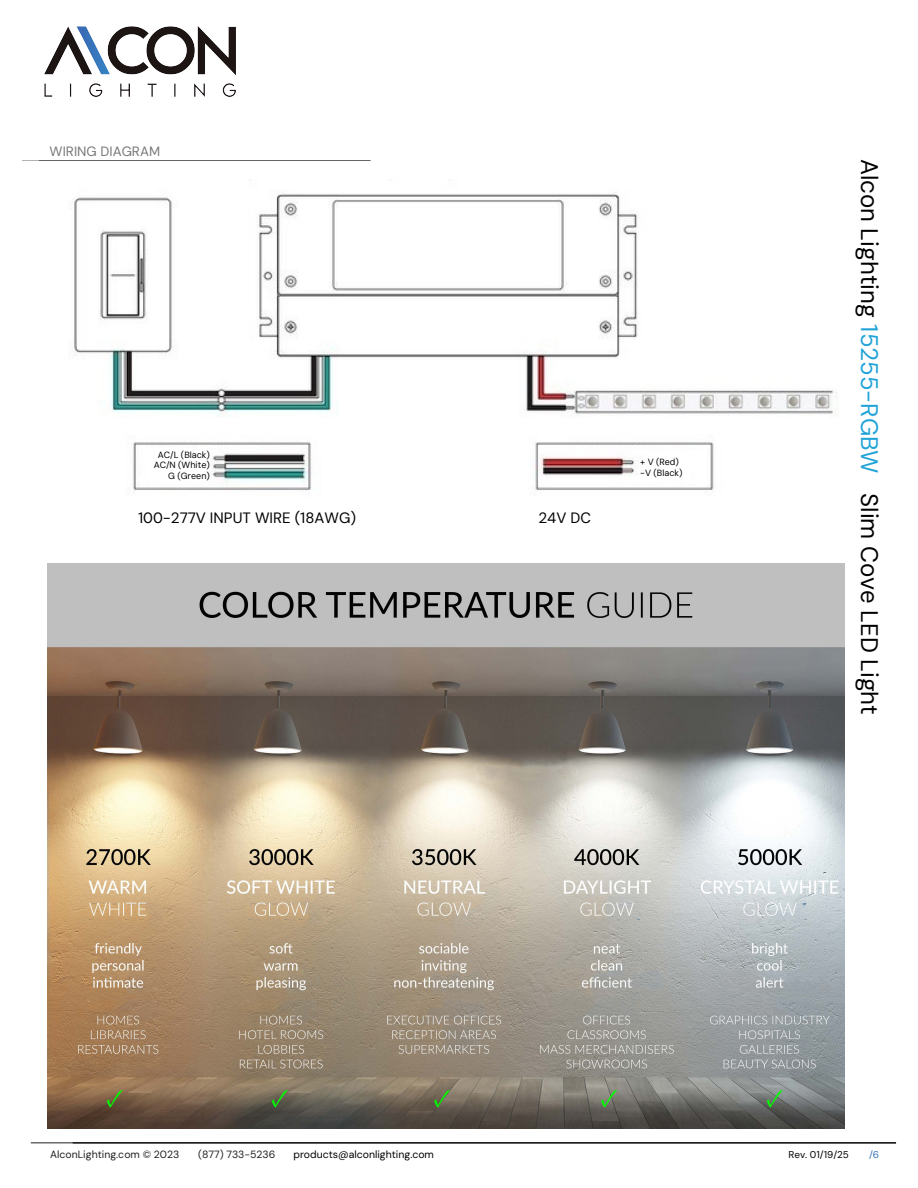
<style>
.page{position:relative;width:918px;height:1188px;background:#fff}
.page>*{position:absolute;margin:0;border:0;box-sizing:border-box;transform-origin:0 0}
.t1{font:26.1px "Minion Pro";color:#0f0}
.t2{font:24px "DM Sans 9 pt";color:#000}
.t3{font:15px "DM Sans 9 pt";color:#000}
.t4{font:13.5px "DM Sans 9 pt";color:#787878}
.t5{font:10.5px "DM Sans 9 pt";color:#231f20}
.t6{font:10.5px "DM Sans 9 pt";color:#000}
.t7{font:9.9px "DM Sans 9 pt";color:#000}
.t8{font:9.9px "DM Sans 9 pt";color:#3470b6}
.t9{font:9px/10.6px "DM Sans 9 pt";color:#000;text-align:right}
.s1{color:#21a3d8}
.s2{color:#fff}
</style>
<div class="page">
<img style="left:48px;top:696px;width:797px;height:432px">
<img style="left:47px;top:564px;width:798px;height:132px">
<img style="left:45px;top:26px;width:191px;height:71px">
<hr style="left:31px;top:1143px;width:865px;height:1px;background:#231f20">
<img style="left:69px;top:192px;width:769px;height:226px">
<hr style="left:22px;top:161px;width:349px;height:1px;background:#231f20">
<img style="left:534px;top:441px;width:180px;height:50px">
<img style="left:133px;top:441px;width:178px;height:50px">
<h3 class="t4" style="left:50px;top:143px;width:112px">WIRING DIAGRAM</h3>
<p class="t9" style="left:154px;top:449px;width:58px">AC/L (Black)<br>AC/N (White)<br>G (Green)</p>
<p class="t9" style="left:640px;top:456px;width:44px;text-align:left">+ V (Red) -V (Black)</p>
<h3 class="t3" style="left:138px;top:508px;width:220px">100-277V INPUT WIRE (18AWG)</h3>
<h3 class="t3" style="left:538px;top:508px;width:54px">24V DC</h3>
<h2 class="t2" style="left:884px;top:159px;width:558px;rotate:90deg">Alcon Lighting <span class="s1">15255-RGBW</span> Slim Cove LED Light</h2>
<h1 class="t1" style="left:106px;top:1080px;width:19px">✓</h1>
<h1 class="t1" style="left:271px;top:1080px;width:19px">✓</h1>
<h1 class="t1" style="left:434px;top:1080px;width:19px">✓</h1>
<h1 class="t1" style="left:600px;top:1080px;width:19px">✓</h1>
<h1 class="t1" style="left:766px;top:1080px;width:19px">✓</h1>
<p class="t5" style="left:50px;top:1148px;width:131px">AlconLighting.com © 2023</p>
<p class="t5" style="left:198px;top:1148px;width:79px"><span class="s2">(</span> 877) 733-5236</p>
<p class="t6" style="left:294px;top:1148px;width:142px">products@alconlighting.com</p>
<p class="t7" style="left:788px;top:1148px;width:62px">Rev. 01/19/25</p>
<p class="t8" style="left:869px;top:1148px;width:12px">/6</p>
</div>
